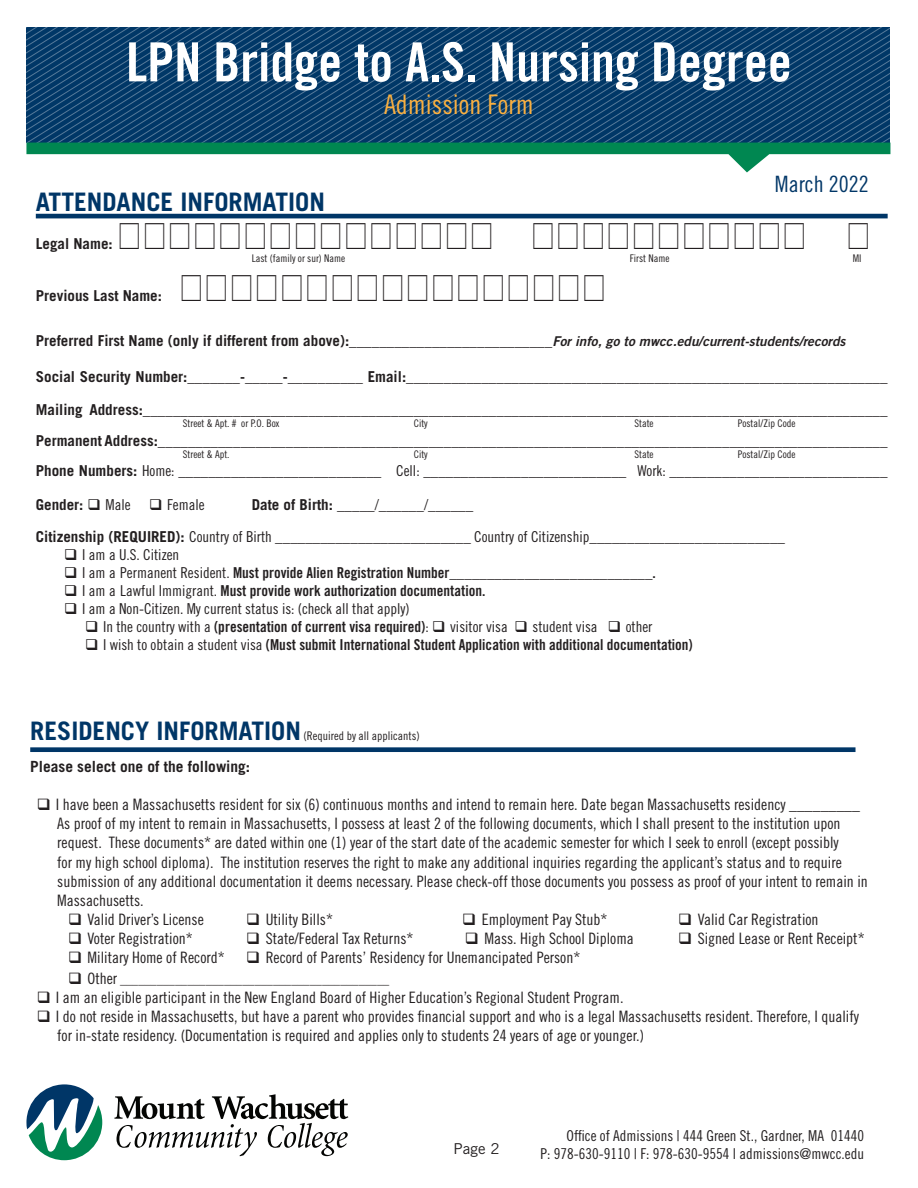
<style>
.page{position:relative;width:918px;height:1188px;background:#fff}
.page>*{position:absolute;margin:0;border:0;box-sizing:border-box;transform-origin:0 0}
.t1{font:54px "Trade Gothic LT Std Bd Cn 20";color:#fff}
.t2{font:27px "Trade Gothic LT Std Cn 18";color:#fbb03f}
.t3{font:700 25.5px "Trade Gothic LT Std";color:#003667}
.t4{font:22.5px "Trade Gothic LT Std Cn 18";color:#003667}
.t5{font:15.75px/19.2px "Trade Gothic LT Std Cn 18";color:#231f20}
.t6{font:700 15.45px "Trade Gothic LT Std";color:#231f20}
.t7{font:15px "Trade Gothic LT Std Cn 18";color:#231f20}
.t8{font:700 15px "Trade Gothic LT Std";color:#231f20}
.t9{font:15px "Trade Gothic LT Std Bd Cn 20";color:#231f20}
.t10{font:300 15px "Trade Gothic LT Std";color:#231f20}
.t11{font:15px "Trade Gothic LT Std";color:#231f20}
.t12{font:12.3px "Trade Gothic LT Std Cn 18";color:#231f20}
.t13{font:12px "Trade Gothic LT Std Cn 18";color:#231f20}
.t14{font:10.5px "Trade Gothic LT Std Cn 18";color:#231f20}
.s1{font-family:"Trade Gothic LT Std Bd 2 Obl";font-weight:400;font-size:13.5px}
.s2{font-family:"Trade Gothic LT Std";font-weight:700}
.s3{font-family:"Trade Gothic LT Std";font-weight:300}
.s4{font-weight:700}
.s5{font-family:"Trade Gothic LT Std Cn 18"}
.s6{font-family:"Trade Gothic LT Std Bd Cn 20"}
.s7{font-family:"Trade Gothic LT Std";font-weight:700;font-size:25.5px;color:#003667}
.s8{font-size:15.75px}
</style>
<div class="page">
<svg style="left:114px;top:1094px;width:234px;height:62px"></svg>
<svg style="left:26px;top:1084px;width:76px;height:76px"></svg>
<svg style="left:26px;top:27px;width:766px;height:68px;background:#0f4370"></svg>
<svg style="left:26px;top:95px;width:864px;height:77px"></svg>
<hr style="left:36px;top:214px;width:852px;height:4px;background:#003667">
<div style="left:30px;top:747px;width:826px;height:5px;background:#003667"></div>
<p class="t1" style="left:126px;top:29px;width:667px">LPN Bridge to A.S. Nursing Degree</p>
<p class="t2" style="left:384px;top:88px;width:151px">Admission Form</p>
<p class="t4" style="left:775px;top:170px;width:95px">March 2022</p>
<p class="t3" style="left:36px;top:187px;width:291px">ATTENDANCE INFORMATION</p>
<p class="t8" style="left:36px;top:234px;width:78px">Legal Name:</p>
<p class="t14" style="left:252px;top:253px;width:95px">Last (family or sur) Name</p>
<p class="t14" style="left:630px;top:253px;width:41px">First Name</p>
<p class="t14" style="left:853px;top:253px;width:10px">MI</p>
<p class="t8" style="left:36px;top:287px;width:128px">Previous Last Name:</p>
<p class="t8" style="left:36px;top:332px;width:811px">Preferred First Name (only if different from above):___________________________<span class="s1">For info, go to mwcc.edu/current-students/records</span></p>
<p class="t8" style="left:36px;top:368px;width:853px">Social Security Number:_______-_____-__________ Email:________________________________________________________________</p>
<p class="t8" style="left:36px;top:400px;width:853px">Mailing Address:___________________________________________________________________________________________________</p>
<p class="t14" style="left:183px;top:417px;width:98px">Street &amp; Apt. # or P.O. Box</p>
<p class="t14" style="left:414px;top:417px;width:16px">City</p>
<p class="t14" style="left:634px;top:417px;width:21px">State</p>
<p class="t14" style="left:738px;top:417px;width:59px">Postal/Zip Code</p>
<p class="t8" style="left:36px;top:431px;width:853px">Permanent Address:_________________________________________________________________________________________________</p>
<p class="t14" style="left:183px;top:448px;width:48px">Street &amp; Apt.</p>
<p class="t14" style="left:414px;top:448px;width:16px">City</p>
<p class="t14" style="left:634px;top:448px;width:21px">State</p>
<p class="t14" style="left:738px;top:448px;width:59px">Postal/Zip Code</p>
<p class="t7" style="left:36px;top:462px;width:853px"><span class="s2">Phone Numbers:</span> Home: ___________________________ Cell: ___________________________ Work: ___________________________<span class="s3">__</span></p>
<p class="t7" style="left:36px;top:496px;width:170px"><span class="s2">Gender:</span> ❑ Male ❑ Female</p>
<p class="t10" style="left:252px;top:496px;width:223px"><span class="s4">Date of Birth:</span> _____/______/______</p>
<p class="t7" style="left:36px;top:528px;width:751px"><span class="s2">Citizenship (REQUIRED):</span> Country of Birth __________________________ Country of Citizenship__________________________</p>
<p class="t7" style="left:64px;top:546px;width:116px">❑ I am a U.S. Citizen</p>
<p class="t9" style="left:64px;top:564px;width:593px">❑ <span class="s5">I am a Permanent Resident.</span> Must provide Alien Registration Number___________________________.</p>
<p class="t9" style="left:64px;top:582px;width:423px">❑ <span class="s5">I am a Lawful Immigrant.</span> Must provide work authorization documentation.</p>
<p class="t7" style="left:64px;top:600px;width:347px">❑ I am a Non-Citizen. My current status is: (check all that apply)</p>
<p class="t7" style="left:85px;top:618px;width:569px">❑ In the country with a <span class="s6">(presentation of current visa required)</span>: ❑ visitor visa ❑ student visa ❑ other</p>
<p class="t9" style="left:85px;top:636px;width:609px">❑ <span class="s5">I wish to obtain a student visa</span> (Must submit International Student Application with additional documentation)</p>
<p class="t13" style="left:30px;top:729px;width:391px"><span class="s7">RESIDENCY INFORMATION</span> (Required by all applicants)</p>
<p class="t6" style="left:30px;top:757px;width:222px">Please select one of the following:</p>
<p class="t5" style="left:37px;top:795px;width:825px">❑ I have been a Massachusetts resident for six (6) continuous months and intend to remain here. Date began Massachusetts residency _________</p>
<p class="t5" style="left:57px;top:814px;width:812px">As proof of my intent to remain in Massachusetts, I possess at least 2 of the following documents, which I shall present to the institution upon request. These documents* are dated within one (1) year of the start date of the academic semester for which I seek to enroll (except possibly<br>for my high school diploma). The institution reserves the right to make any additional inquiries regarding the applicant’s status and to require submission of any additional documentation it deems necessary. Please check-off those documents you possess as proof of your intent to remain in Massachusetts.</p>
<p class="t5" style="left:68px;top:910px;width:137px">❑ Valid Driver’s License</p>
<p class="t5" style="left:246px;top:910px;width:88px">❑ Utility Bills*</p>
<p class="t5" style="left:462px;top:910px;width:147px">❑ Employment Pay Stub*</p>
<p class="t5" style="left:678px;top:910px;width:142px">❑ Valid Car Registration</p>
<p class="t5" style="left:68px;top:929px;width:126px">❑ Voter Registration*</p>
<p class="t5" style="left:246px;top:929px;width:169px">❑ State/Federal Tax Returns*</p>
<p class="t5" style="left:465px;top:929px;width:170px">❑ Mass. High School Diploma</p>
<p class="t5" style="left:678px;top:929px;width:188px">❑ Signed Lease or Rent Receipt*</p>
<p class="t5" style="left:68px;top:948px;width:158px">❑ Military Home of Record*</p>
<p class="t5" style="left:246px;top:948px;width:336px">❑ Record of Parents’ Residency for Unemancipated Person*</p>
<p class="t12" style="left:68px;top:973px;width:323px">❑ <span class="s8">Other</span> ____________________________________________</p>
<p class="t5" style="left:37px;top:988px;width:588px">❑ I am an eligible participant in the New England Board of Higher Education’s Regional Student Program.</p>
<p class="t5" style="left:57px;top:1007px;width:803px;text-indent:-20px">❑ I do not reside in Massachusetts, but have a parent who provides financial support and who is a legal Massachusetts resident. Therefore, I qualify for in-state residency. (Documentation is required and applies only to students 24 years of age or younger.)</p>
<p class="t11" style="left:453px;top:1140px;width:48px">Page 2</p>
<p class="t7" style="left:567px;top:1127px;width:299px">Office of Admissions | 444 Green St., Gardner, MA 01440</p>
<p class="t7" style="left:541px;top:1145px;width:325px">P: 978-630-9110 | F: 978-630-9554 l admissions@mwcc.edu</p>
</div>
